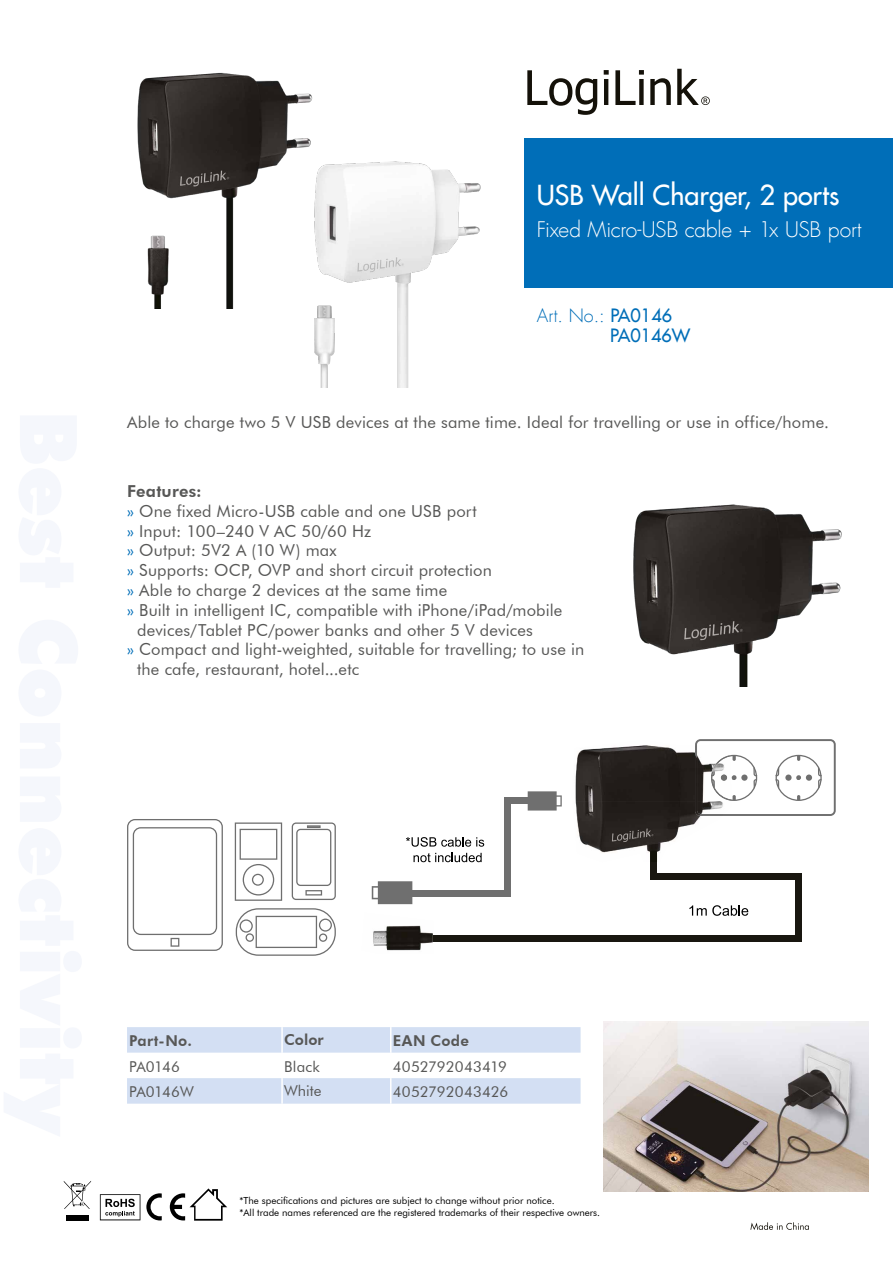
<style>
.page{position:relative;width:893px;height:1263px;background:#fff}
.page>*{position:absolute;margin:0;border:0;box-sizing:border-box;transform-origin:0 0}
.t1{font:27px "Futura LT";color:#fff}
.t2{font:300 21px "Futura LT";letter-spacing:-.015em;color:#fff}
.t3{font:18px/19.5px "Futura LT";color:#006eb8}
.t4{font:16.5px "Futura BT";letter-spacing:.01em;color:#575756}
.t5{font:800 16.5px "Futura BT";letter-spacing:.015em;color:#575756}
.t6{font:15px "Futura BT";letter-spacing:.01em;color:#575756}
.t7{font:800 15px "Futura BT";letter-spacing:.015em;color:#575756}
.t8{font:15px "Futura BT";letter-spacing:-.01em;color:#575756}
.t9{font:9.75px/11.7px "Futura BT";color:#000}
.s1{font-weight:300}
.s2{color:#006eb8}
</style>
<div class="page">
<svg style="left:100px;top:1194px;width:40px;height:26px"></svg>
<svg style="left:64px;top:1181px;width:27px;height:28px"></svg>
<div style="left:66px;top:1215px;width:23px;height:5px;background:#000"></div>
<svg style="left:146px;top:1193px;width:16px;height:27px"></svg>
<svg style="left:527px;top:69px;width:183px;height:46px"></svg>
<svg style="left:750px;top:1222px;width:59px;height:8px"></svg>
<div style="left:524px;top:138px;width:369px;height:150px;background:#006eb8"></div>
<img style="left:137px;top:72px;width:176px;height:236px">
<img style="left:282px;top:151px;width:199px;height:237px">
<img style="left:633px;top:504px;width:209px;height:182px">
<svg style="left:127px;top:1027px;width:454px;height:77px"></svg>
<hr style="left:281px;top:1027px;width:2px;height:26px;background:#fff">
<hr style="left:390px;top:1027px;width:2px;height:26px;background:#fff">
<hr style="left:281px;top:1053px;width:2px;height:25px;background:#fff">
<hr style="left:390px;top:1053px;width:2px;height:25px;background:#fff">
<hr style="left:281px;top:1078px;width:2px;height:26px;background:#fff">
<hr style="left:390px;top:1078px;width:2px;height:26px;background:#fff">
<svg style="left:170px;top:1188px;width:57px;height:33px"></svg>
<svg style="left:528px;top:791px;width:34px;height:19px"></svg>
<svg style="left:372px;top:881px;width:40px;height:23px"></svg>
<div style="left:412px;top:890px;width:98px;height:7px;background:#6f6f6f"></div>
<div style="left:504px;top:798px;width:26px;height:6px;background:#6f6f6f"></div>
<div style="left:504px;top:798px;width:6px;height:99px;background:#6f6f6f"></div>
<svg style="left:127px;top:819px;width:96px;height:132px"></svg>
<svg style="left:292px;top:822px;width:44px;height:78px"></svg>
<svg style="left:235px;top:822px;width:47px;height:79px"></svg>
<svg style="left:236px;top:908px;width:100px;height:48px"></svg>
<svg style="left:406px;top:837px;width:78px;height:10px"></svg>
<svg style="left:414px;top:853px;width:68px;height:9px"></svg>
<svg style="left:689px;top:905px;width:59px;height:11px"></svg>
<img style="left:373px;top:925px;width:60px;height:26px">
<div style="left:433px;top:935px;width:369px;height:7px;background:#191710"></div>
<div style="left:652px;top:874px;width:149px;height:6px;background:#191710"></div>
<div style="left:650px;top:849px;width:7px;height:31px;background:#191710"></div>
<div style="left:795px;top:874px;width:7px;height:68px;background:#191710"></div>
<img style="left:575px;top:745px;width:126px;height:116px">
<svg style="left:695px;top:739px;width:141px;height:77px"></svg>
<svg style="left:650px;top:849px;width:7px;height:12px"></svg>
<img style="left:604px;top:1022px;width:265px;height:169px">
<h1 class="t1" style="left:537px;top:178px;width:304px">USB Wall Charger, 2 ports</h1>
<p class="t2" style="left:537px;top:216px;width:326px">Fixed Micro-USB cable + 1x USB port</p>
<p class="t3" style="left:610px;top:306px;width:82px;text-indent:-73px"><span class="s1">Art. No.:</span> PA0146<br>PA0146W</p>
<p class="t4" style="left:127px;top:412px;width:703px">Able to charge two 5 V USB devices at the same time. Ideal for travelling or use in office/home.</p>
<p class="t5" style="left:127px;top:481px;width:76px">Features:</p>
<p class="t4" style="left:127px;top:501px;width:351px"><span class="s2">»</span> One fixed Micro-USB cable and one USB port</p>
<p class="t4" style="left:127px;top:521px;width:246px"><span class="s2">»</span> Input: 100–240 V AC 50/60 Hz</p>
<p class="t4" style="left:127px;top:540px;width:211px"><span class="s2">»</span> Output: 5V2 A (10 W) max</p>
<p class="t4" style="left:127px;top:560px;width:366px"><span class="s2">»</span> Supports: OCP, OVP and short circuit protection</p>
<p class="t4" style="left:127px;top:580px;width:322px"><span class="s2">»</span> Able to charge 2 devices at the same time</p>
<p class="t4" style="left:127px;top:600px;width:437px"><span class="s2">»</span> Built in intelligent IC, compatible with iPhone/iPad/mobile</p>
<p class="t4" style="left:137px;top:620px;width:397px">devices/Tablet PC/power banks and other 5 V devices</p>
<p class="t4" style="left:127px;top:639px;width:459px"><span class="s2">»</span> Compact and light-weighted, suitable for travelling; to use in</p>
<p class="t4" style="left:137px;top:659px;width:224px">the cafe, restaurant, hotel...etc</p>
<p class="t7" style="left:129px;top:1032px;width:64px">Part-No.</p>
<p class="t7" style="left:284px;top:1031px;width:41px">Color</p>
<p class="t7" style="left:393px;top:1032px;width:78px">EAN Code</p>
<p class="t6" style="left:129px;top:1057px;width:52px">PA0146</p>
<p class="t6" style="left:284px;top:1057px;width:37px">Black</p>
<p class="t6" style="left:393px;top:1057px;width:116px">4052792043419</p>
<p class="t8" style="left:129px;top:1083px;width:66px">PA0146W</p>
<p class="t6" style="left:284px;top:1082px;width:39px">White</p>
<p class="t6" style="left:393px;top:1083px;width:117px">4052792043426</p>
<p class="t9" style="left:239px;top:1194px;width:362px">*The specifications and pictures are subject to change without prior notice.<br>*All trade names referenced are the registered trademarks of their respective owners.</p>
</div>
